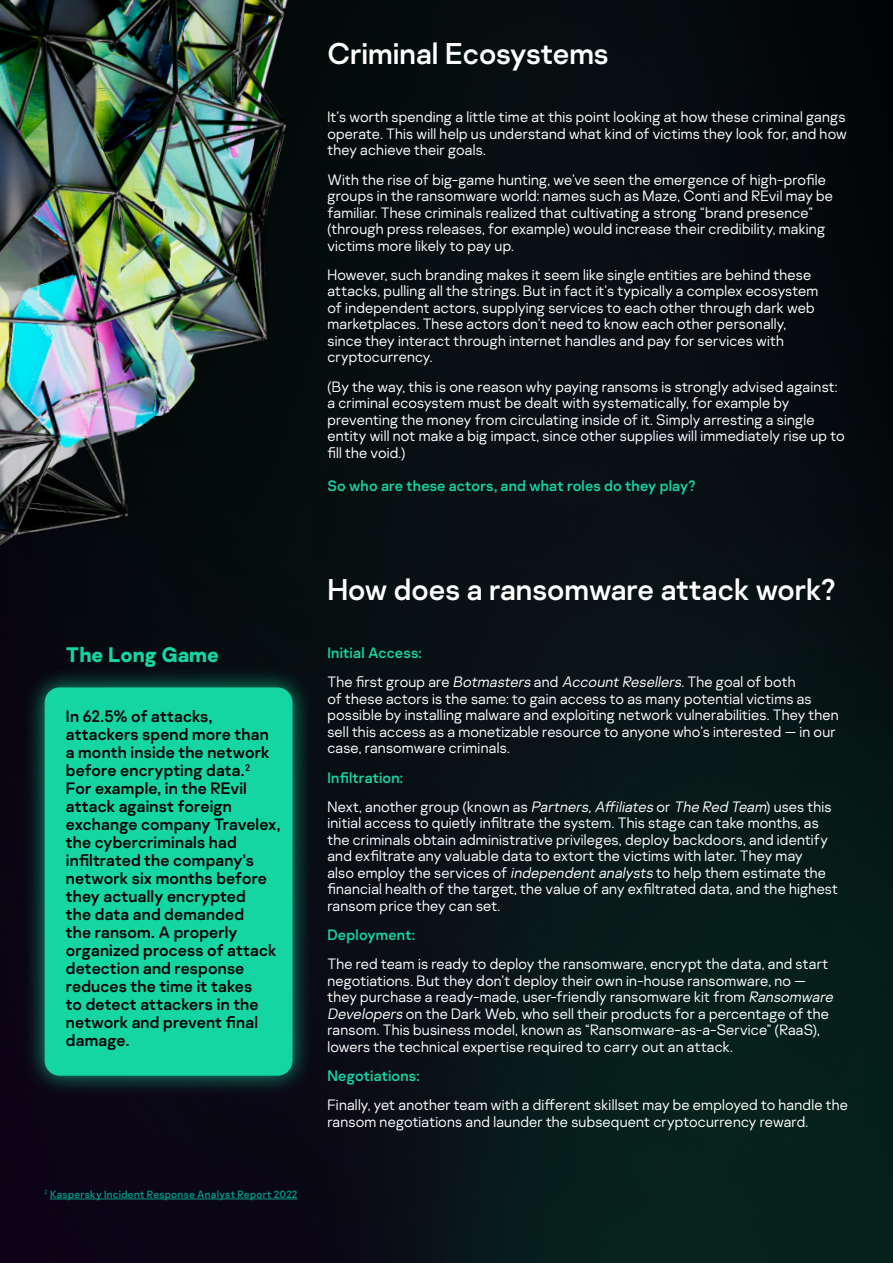
<style>
.page{position:relative;width:893px;height:1263px;background:#fff}
.page>*{position:absolute;margin:0;border:0;box-sizing:border-box;transform-origin:0 0}
.t1{font:30px "Kaspersky Sans";color:#fff}
.h6_add{font:700 21px "Kaspersky Sans";color:#15d5a2}
.Body{font:16.5px/18px "Kaspersky Sans";letter-spacing:.01em;color:#000}
.Body-2{font:300 15px/16.5px "Kaspersky Sans";letter-spacing:.015em;color:#fff}
.Body-3{font:15px "Kaspersky Sans";letter-spacing:.01em;color:#15d5a2}
.Reference{font:10.5px "Kaspersky Sans";letter-spacing:.025em;color:#009982}
.s1{font-style:italic}
</style>
<div class="page">
<img style="left:0;top:0;width:893px;height:1263px">
<img style="left:0;top:0;width:517px;height:787px">
<hr style="left:50px;top:1199px;width:247px;height:1px;background:#009982">
<div style="left:24px;top:667px;width:289px;height:429px;background:#15d5a2;opacity:.75"></div>
<div style="left:45px;top:687px;width:247px;height:389px;background:#15d5a2;border-radius:15px"></div>
<h2 class="t1" style="left:327px;top:36px;width:283px">Criminal Ecosystems</h2>
<p class="Body-2" style="left:327px;top:109px;width:521px;text-align:justify">It’s worth spending a little time at this point looking at how these criminal gangs operate. This will help us understand what kind of victims they look for, and how they achieve their goals.</p>
<p class="Body-2" style="left:327px;top:171px;width:507px">With the rise of big-game hunting, we’ve seen the emergence of high-profile groups in the ransomware world: names such as Maze, Conti and REvil may be familiar. These criminals realized that cultivating a strong “brand presence” (through press releases, for example) would increase their credibility, making victims more likely to pay up.</p>
<p class="Body-2" style="left:327px;top:266px;width:492px">However, such branding makes it seem like single entities are behind these attacks, pulling all the strings. But in fact it’s typically a complex ecosystem of independent actors, supplying services to each other through dark web marketplaces. These actors don’t need to know each other personally, since they interact through internet handles and pay for services with cryptocurrency.</p>
<p class="Body-2" style="left:327px;top:378px;width:519px">(By the way, this is one reason why paying ransoms is strongly advised against: a criminal ecosystem must be dealt with systematically, for example by preventing the money from circulating inside of it. Simply arresting a single entity will not make a big impact, since other supplies will immediately rise up to fill the void.)</p>
<p class="Body-3" style="left:327px;top:476px;width:369px">So who are these actors, and what roles do they play?</p>
<p class="h6_add" style="left:66px;top:641px;width:155px">The Long Game</p>
<p class="Body" style="left:66px;top:707px;width:216px">In 62.5% of attacks, attackers spend more than a month inside the network before encrypting data.<sup>2<br></sup>For example, in the REvil attack against foreign exchange company Travelex, the cybercriminals had infiltrated the company’s network six months before they actually encrypted<br>the data and demanded<br>the ransom. A properly organized process of attack detection and response reduces the time it takes<br>to detect attackers in the network and prevent final damage.</p>
<p class="Reference" style="left:45px;top:1188px;width:254px"><sup>2</sup> Kaspersky Incident Response Analyst Report 2022</p>
<h2 class="t1" style="left:327px;top:571px;width:509px">How does a ransomware attack work?</h2>
<p class="Body-3" style="left:327px;top:644px;width:96px">Initial Access:</p>
<p class="Body-2" style="left:327px;top:674px;width:513px">T h e fi rst g ro u p a re <span class="s1">Botmasters</span> a n d <span class="s1">Account Resellers.</span>T h e go a l of b ot h<br>of these actors is the same: to gain access to as many potential victims as possible by installing malware and exploiting network vulnerabilities. They then sell this access as a monetizable resource to anyone who’s interested — in our case, ransomware criminals.</p>
<p class="Body-3" style="left:327px;top:768px;width:77px">Infiltration:</p>
<p class="Body-2" style="left:327px;top:798px;width:512px">Next, another group (known as <span class="s1">Partners,Affiliates</span> or <span class="s1">The Red Team</span>) uses this initial access to quietly infiltrate the system. This stage can take months, as the criminals obtain administrative privileges, deploy backdoors, and identify and exfiltrate any valuable data to extort the victims with later. They may<br>also employ the services of <span class="s1">independent analysts</span> to help them estimate the financial health of the target, the value of any exfiltrated data, and the highest ransom price they can set.</p>
<p class="Body-3" style="left:327px;top:926px;width:89px">Deployment:</p>
<p class="Body-2" style="left:327px;top:956px;width:510px">The red team is ready to deploy the ransomware, encrypt the data, and start negotiations. But they don’t deploy their own in-house ransomware, no — they purchase a ready-made, user-friendly ransomware kit from <span class="s1">Ransomware Developers</span> on the Dark Web, who sell their products for a percentage of the ransom. This business model, known as “Ransomware-as-a-Service” (RaaS), lowers the technical expertise required to carry out an attack.</p>
<p class="Body-3" style="left:327px;top:1067px;width:94px">Negotiations:</p>
<p class="Body-2" style="left:327px;top:1097px;width:522px">Finally, yet another team with a different skillset may be employed to handle the ransom negotiations and launder the subsequent cryptocurrency reward.</p>
</div>
